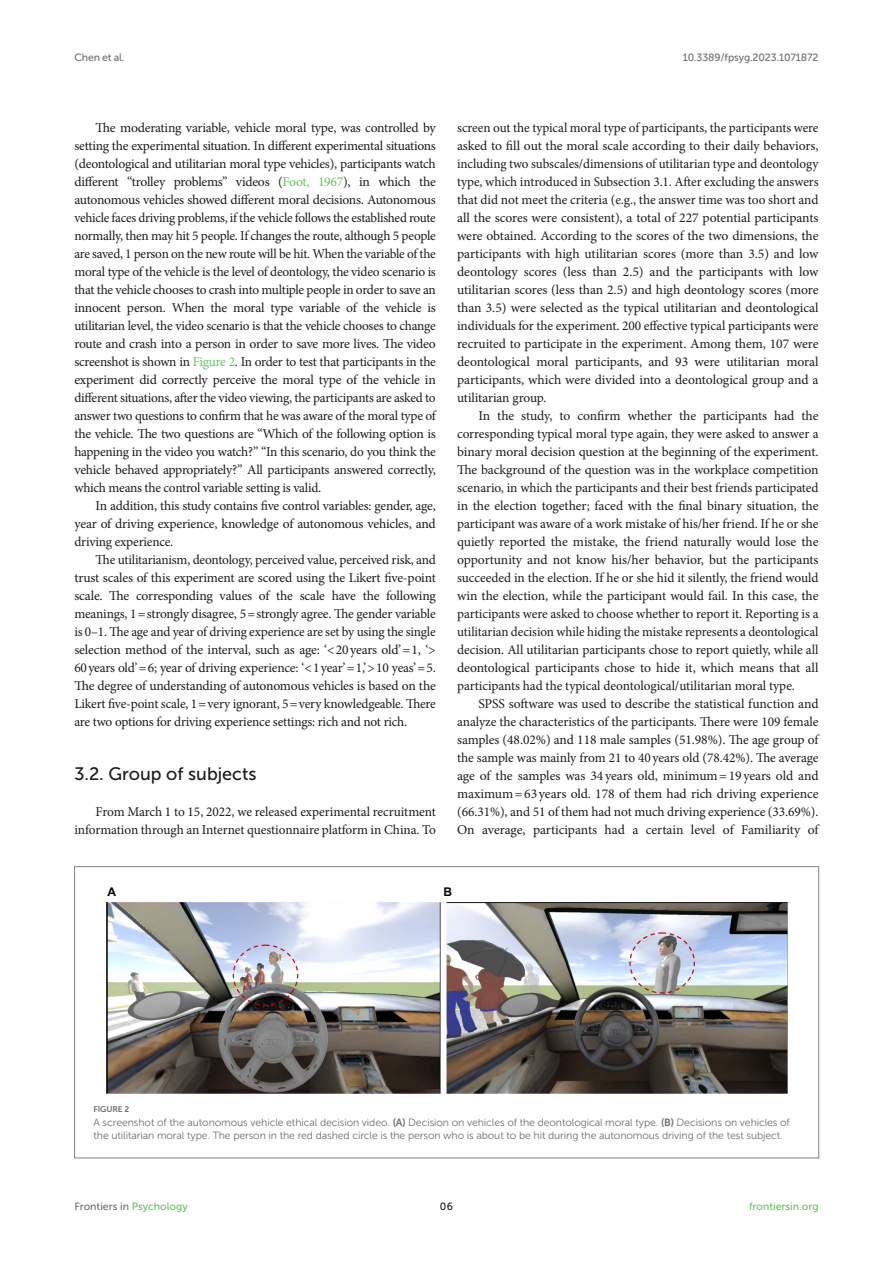
<style>
.page{position:relative;width:893px;height:1263px;background:#fff}
.page>*{position:absolute;margin:0;border:0;box-sizing:border-box;transform-origin:0 0}
.HEAD_2{font:18px "Museo Sans 500";color:#1b1c1b}
.TEXT{font:13.5px/18px "Minion Pro";letter-spacing:-.015em;color:#1b1c1b;text-align:justify}
.TEXT_FLUSH{font:13.5px/18px "Minion Pro";letter-spacing:-.005em;color:#1b1c1b;text-align:right}
.t1{font:700 12px "Arial";color:#000}
.FIG_LEG{font:10.5px/13.5px "Museo Sans 300";letter-spacing:-.01em;color:#706f70}
.t2{font:10.5px "Museo Sans 500";letter-spacing:-.015em;color:#706f70}
.t3{font:10.5px "Museo Sans 500";color:#65c161}
.t4{font:10.5px "Museo Sans 500";color:#1b1c1b}
.FIG_HD{font:8.25px "Museo Sans 700";letter-spacing:-.01em;color:#706f70}
.s1{color:#65c161}
.s2{font-family:"Museo Sans 700"}
</style>
<div class="page">
<img style="left:106px;top:902px;width:681px;height:191px">
<p class="t2" style="left:74px;top:51px;width:52px">Chen et al.</p>
<p class="t2" style="left:683px;top:51px;width:137px">10.3389/fpsyg.2023.1071872</p>
<p class="TEXT" style="left:74px;top:119px;width:363px;text-indent:21px">The moderating variable, vehicle moral type, was controlled by setting the experimental situation. In different experimental situations (deontological and utilitarian moral type vehicles), participants watch different “trolley problems” videos (<span class="s1">Foot, 1967</span>), in which the autonomous vehicles showed different moral decisions. Autonomous vehicle faces driving problems, if the vehicle follows the established route normally, then may hit 5 people. If changes the route, although 5 people are saved, 1 person on the new route will be hit. When the variable of the moral type of the vehicle is the level of deontology, the video scenario is that the vehicle chooses to crash into multiple people in order to save an innocent person. When the moral type variable of the vehicle is utilitarian level, the video scenario is that the vehicle chooses to change route and crash into a person in order to save more lives. The video screenshot is shown in <span class="s1">Figure 2</span>. In order to test that participants in the experiment did correctly perceive the moral type of the vehicle in different situations, after the video viewing, the participants are asked to answer two questions to confirm that he was aware of the moral type of the vehicle. The two questions are “Which of the following option is happening in the video you watch?” “In this scenario, do you think the vehicle behaved appropriately?” All participants answered correctly, which means the control variable setting is valid.</p>
<p class="TEXT" style="left:74px;top:497px;width:363px;text-indent:21px">In addition, this study contains five control variables: gender, age, year of driving experience, knowledge of autonomous vehicles, and driving experience.</p>
<p class="TEXT" style="left:74px;top:551px;width:363px;text-indent:21px">The utilitarianism, deontology, perceived value, perceived risk, and trust scales of this experiment are scored using the Likert five-point scale. The corresponding values of the scale have the following meanings, 1=strongly disagree, 5=strongly agree. The gender variable is 0–1. The age and year of driving experience are set by using the single selection method of the interval, such as age: ‘&lt;20years old’=1, ‘&gt; 60years old’=6; year of driving experience: ‘&lt;1year’=1,’&gt;10 yeas’=5.<br>The degree of understanding of autonomous vehicles is based on the Likert five-point scale, 1=very ignorant, 5=very knowledgeable. There are two options for driving experience settings: rich and not rich.</p>
<p class="HEAD_2" style="left:74px;top:764px;width:184px">3.2. Group of subjects</p>
<p class="TEXT_FLUSH" style="left:74px;top:803px;width:363px">From March 1 to 15, 2022, we released experimental recruitment information through an Internet questionnaire platform in China. To</p>
<p class="TEXT_FLUSH" style="left:457px;top:119px;width:363px;text-align:justify">screen out the typical moral type of participants, the participants were asked to fill out the moral scale according to their daily behaviors, including two subscales/dimensions of utilitarian type and deontology type, which introduced in Subsection 3.1. After excluding the answers that did not meet the criteria (e.g., the answer time was too short and all the scores were consistent), a total of 227 potential participants were obtained. According to the scores of the two dimensions, the participants with high utilitarian scores (more than 3.5) and low deontology scores (less than 2.5) and the participants with low utilitarian scores (less than 2.5) and high deontology scores (more than 3.5) were selected as the typical utilitarian and deontological individuals for the experiment. 200 effective typical participants were recruited to participate in the experiment. Among them, 107 were deontological moral participants, and 93 were utilitarian moral participants, which were divided into a deontological group and a utilitarian group.</p>
<p class="TEXT" style="left:457px;top:407px;width:363px;text-indent:21px">In the study, to confirm whether the participants had the corresponding typical moral type again, they were asked to answer a binary moral decision question at the beginning of the experiment.<br>The background of the question was in the workplace competition scenario, in which the participants and their best friends participated in the election together; faced with the final binary situation, the participant was aware of a work mistake of his/her friend. If he or she quietly reported the mistake, the friend naturally would lose the opportunity and not know his/her behavior, but the participants succeeded in the election. If he or she hid it silently, the friend would win the election, while the participant would fail. In this case, the participants were asked to choose whether to report it. Reporting is a utilitarian decision while hiding the mistake represents a deontological decision. All utilitarian participants chose to report quietly, while all deontological participants chose to hide it, which means that all participants had the typical deontological/utilitarian moral type.</p>
<p class="TEXT" style="left:457px;top:695px;width:363px;text-indent:21px">SPSS software was used to describe the statistical function and analyze the characteristics of the participants. There were 109 female samples (48.02%) and 118 male samples (51.98%). The age group of the sample was mainly from 21 to 40years old (78.42%). The average age of the samples was 34years old, minimum=19years old and maximum=63years old. 178 of them had rich driving experience (66.31%), and 51 of them had not much driving experience (33.69%).<br>On average, participants had a certain level of Familiarity of</p>
<p class="t1" style="left:108px;top:883px;width:10px">A</p>
<p class="t1" style="left:444px;top:883px;width:10px">B</p>
<p class="FIG_HD" style="left:94px;top:1104px;width:37px">FIGURE 2</p>
<p class="FIG_LEG" style="left:94px;top:1115px;width:698px">A screenshot of the autonomous vehicle ethical decision video. <span class="s2">(A)</span> Decision on vehicles of the deontological moral type. <span class="s2">(B)</span> Decisions on vehicles of the utilitarian moral type. The person in the red dashed circle is the person who is about to be hit during the autonomous driving of the test subject.</p>
<p class="t2" style="left:74px;top:1200px;width:115px">Frontiers in <span class="s1">Psychology</span></p>
<p class="t4" style="left:440px;top:1200px;width:15px">06</p>
<p class="t3" style="left:749px;top:1200px;width:71px">frontiersin.org</p>
</div>
